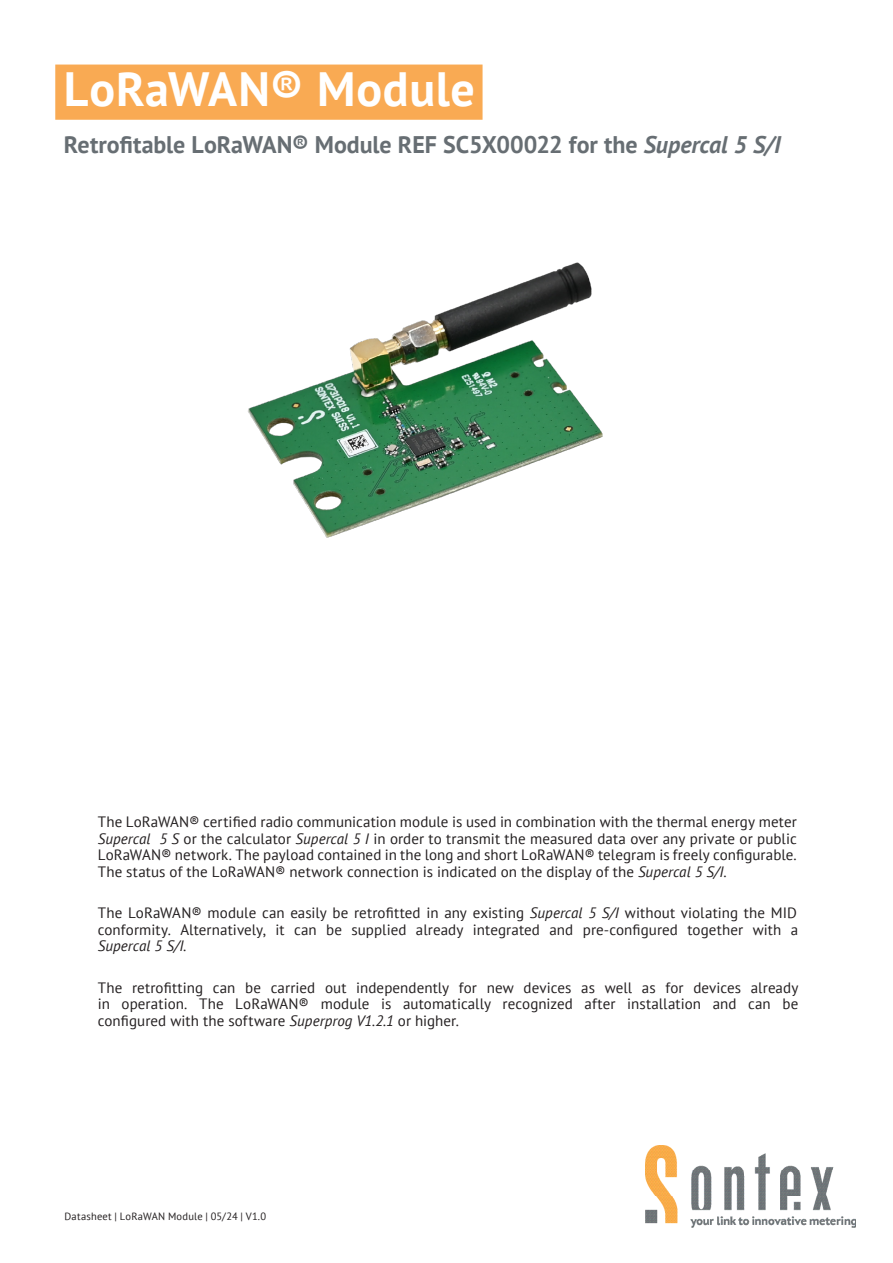
<style>
.page{position:relative;width:893px;height:1263px;background:#fff}
.page>*{position:absolute;margin:0;border:0;box-sizing:border-box;transform-origin:0 0}
.Titel_orange-hinterlegt{font:700 48px "PT Sans";letter-spacing:.015em;color:#fff}
.Lead{font:700 24px "PT Sans";color:#676e73}
.Lauftext_9pt{font:15px/16.5px "PT Sans";letter-spacing:.005em;color:#231f20;text-align:justify}
.Fusszeile{font:10.5px "PT Sans";letter-spacing:.02em;color:#231f20}
.s1{font-style:italic}
</style>
<div class="page">
<div style="left:55px;top:65px;width:428px;height:55px;background:#f9aa53"></div>
<img style="left:248px;top:262px;width:355px;height:276px">
<img style="left:646px;top:1145px;width:210px;height:83px">
<p class="Titel_orange-hinterlegt" style="left:64px;top:58px;width:413px">LoRaWAN® Module</p>
<p class="Lead" style="left:64px;top:129px;width:719px">Retrofitable LoRaWAN® Module REF SC5X00022 for the <span class="s1">Supercal 5 S/I</span></p>
<p class="Lauftext_9pt" style="left:98px;top:813px;width:700px">The LoRaWAN® certified radio communication module is used in combination with the thermal energy meter <span class="s1">Supercal 5 S</span> or the calculator <span class="s1">Supercal 5 I</span> in order to transmit the measured data over any private or public LoRaWAN® network. The payload contained in the long and short LoRaWAN® telegram is freely configurable.<br>The status of the LoRaWAN® network connection is indicated on the display of the <span class="s1">Supercal 5 S/I</span>.</p>
<p class="Lauftext_9pt" style="left:98px;top:904px;width:702px">The LoRaWAN® module can easily be retrofitted in any existing <span class="s1">Supercal 5 S/I</span> without violating the MID conformity. Alternatively, it can be supplied already integrated and pre-configured together with a <span class="s1">Supercal 5 S/I</span>.</p>
<p class="Lauftext_9pt" style="left:98px;top:979px;width:702px">The retrofitting can be carried out independently for new devices as well as for devices already in operation. The LoRaWAN® module is automatically recognized after installation and can be configured with the software <span class="s1">Superprog V1.2.1</span> or higher.</p>
<p class="Fusszeile" style="left:65px;top:1210px;width:203px">Datasheet | LoRaWAN Module | 05/24 | V1.0</p>
</div>
